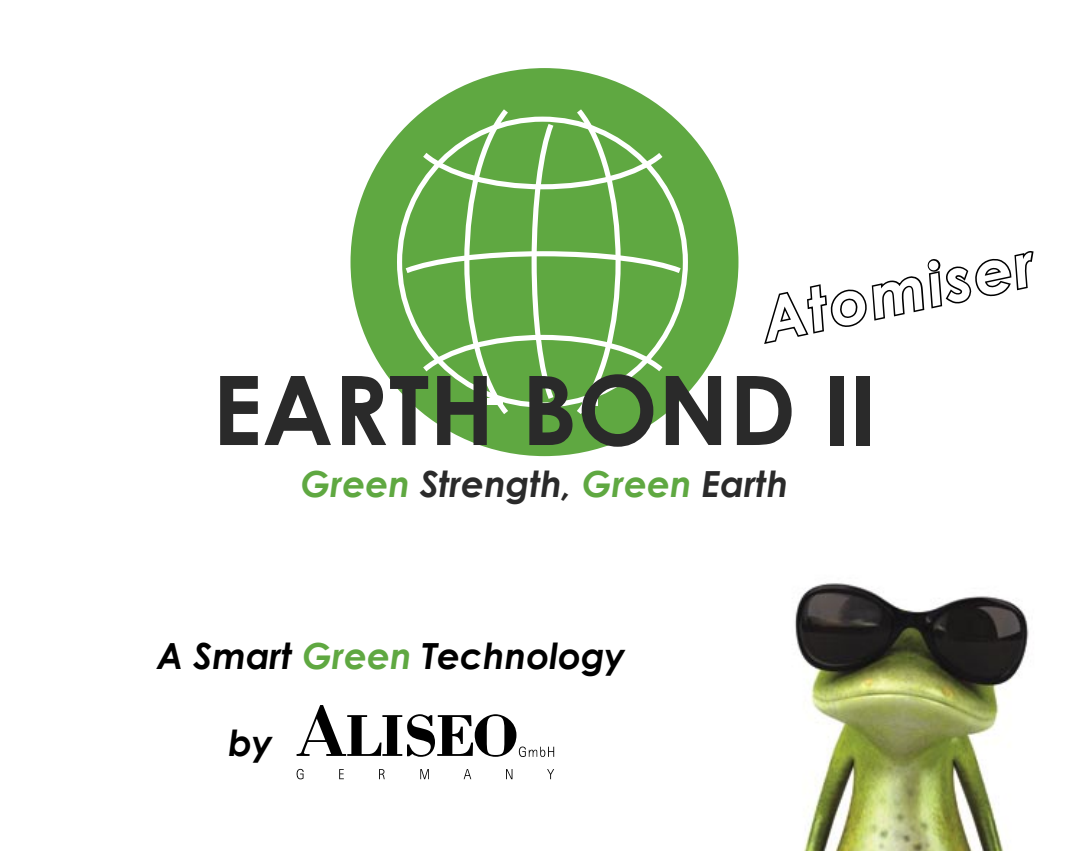
<style>
.page{position:relative;width:1089px;height:851px;background:#fff}
.page>*{position:absolute;margin:0;border:0;box-sizing:border-box;transform-origin:0 0}
.t1{font:700 96px "Century Gothic";color:#2a2a2a}
.t2{font:italic 700 60px "Century Gothic";color:#fff}
.t3{font:italic 700 36px "Century Gothic";color:#2a2a2a}
.t4{font:italic 700 36px "Century Gothic";color:#000}
.s1{color:#5fa841}
</style>
<div class="page">
<svg style="left:296px;top:768px;width:8px;height:11px"></svg>
<svg style="left:339px;top:769px;width:5px;height:10px"></svg>
<svg style="left:379px;top:769px;width:6px;height:10px"></svg>
<svg style="left:420px;top:769px;width:9px;height:10px"></svg>
<svg style="left:463px;top:769px;width:8px;height:10px"></svg>
<svg style="left:506px;top:769px;width:6px;height:10px"></svg>
<svg style="left:547px;top:769px;width:7px;height:10px"></svg>
<svg style="left:296px;top:705px;width:258px;height:51px"></svg>
<img style="left:795px;top:583px;width:234px;height:267px">
<div style="left:350px;top:68px;width:388px;height:388px;background:#5fa841;border-radius:50%"></div>
<svg style="left:400px;top:104px;width:286px;height:316px"></svg>
<div style="left:487px;top:397px;width:16px;height:7px;background:#fff"></div>
<div style="left:582px;top:397px;width:15px;height:9px;background:#fff"></div>
<svg style="left:764px;top:251px;width:270px;height:93px"></svg>
<p class="t2" style="left:753px;top:276px;width:278px;rotate:-12deg">Atomiser</p>
<p class="t1" style="left:212px;top:337px;width:666px">EARTH BOND II</p>
<p class="t3" style="left:301px;top:456px;width:489px"><span class="s1">Green</span> Strength, <span class="s1">Green</span> Earth</p>
<p class="t4" style="left:157px;top:629px;width:470px">A Smart <span class="s1">Green</span> Technology</p>
<p class="t4" style="left:228px;top:715px;width:46px">by</p>
</div>
